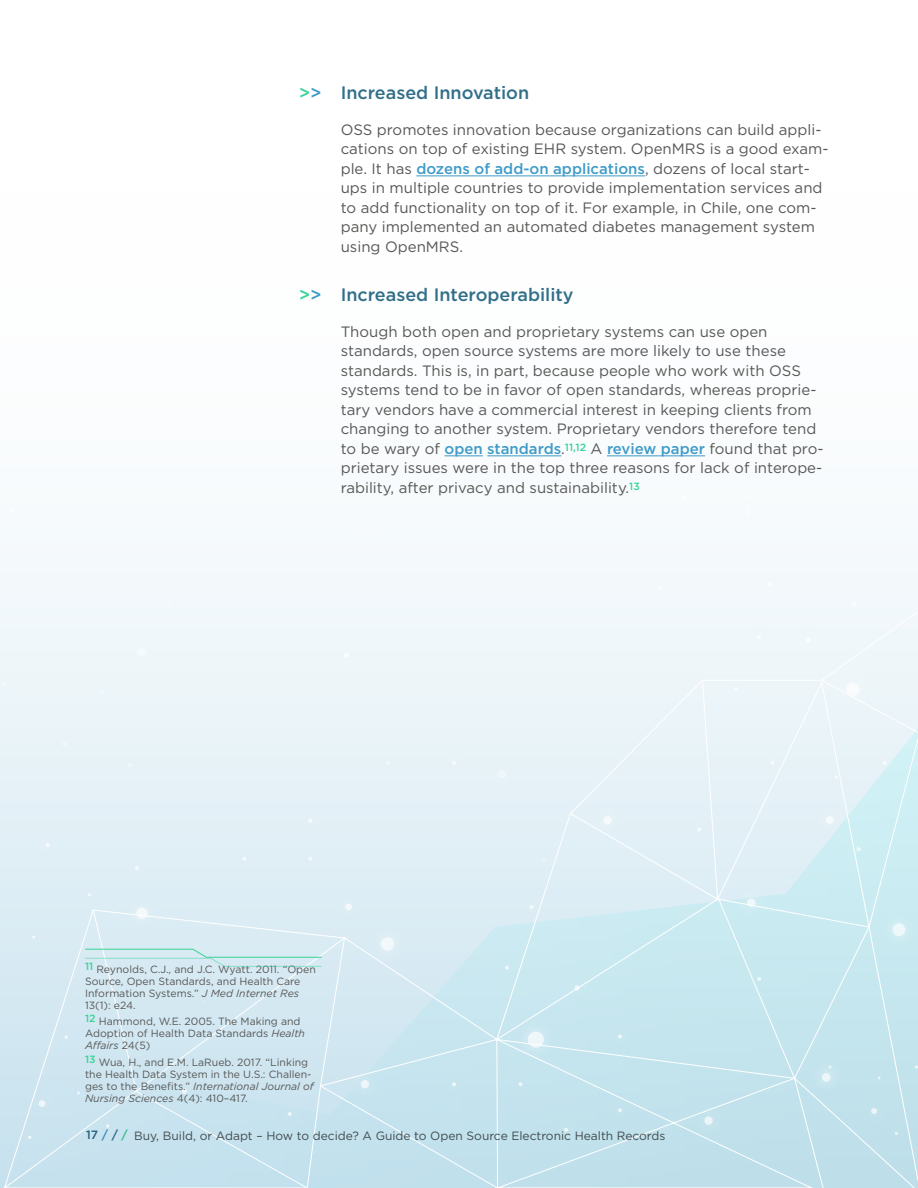
<style>
.page{position:relative;width:918px;height:1188px;background:#fff}
.page>*{position:absolute;margin:0;border:0;box-sizing:border-box;transform-origin:0 0}
.t1{font:500 18px "Gotham";color:#316f88}
.t2{font:500 18px "Gotham";color:#39d398}
.t3{font:15px/19.5px "Gotham";color:#575756}
.t4{font:12px "Gotham";color:#575756}
.t5{font:10.5px/12px "Gotham";color:#575756}
.s1{color:#3f9bc7}
.s2{font-weight:500;color:#3f9bc7}
.s3{font-style:italic}
.s4{font-weight:500;color:#316f88}
.s5{font-weight:500;color:#39d398}
</style>
<div class="page">
<svg style="left:2px;top:609px;width:916px;height:579px;background:#ddedf4"></svg>
<div style="left:496px;top:898px;width:374px;height:181px;background:#c7e8f0"></div>
<svg style="left:92px;top:909px;width:216px;height:279px;background:#cfe6f0"></svg>
<img style="left:342px;top:1061px;width:46px;height:47px">
<div style="left:361px;top:1080px;width:8px;height:8px;background:#edf6f9;border-radius:50%"></div>
<div style="left:362px;top:919px;width:51px;height:51px;background:#daebf4"></div>
<div style="left:381px;top:937px;width:13px;height:14px;background:#f3f9fb;border-radius:50%"></div>
<img style="left:509px;top:1013px;width:54px;height:54px">
<div style="left:528px;top:1032px;width:16px;height:16px;background:#edf7f9;border-radius:50%"></div>
<div style="left:118px;top:889px;width:49px;height:49px;background:#dcedf4"></div>
<div style="left:136px;top:908px;width:12px;height:11px;background:#f4f9fb;border-radius:50%"></div>
<div style="left:686px;top:1098px;width:46px;height:46px;background:#c1e2ec"></div>
<svg style="left:704px;top:1116px;width:9px;height:9px"></svg>
<img style="left:803px;top:1055px;width:7px;height:22px">
<img style="left:874px;top:928px;width:44px;height:27px">
<div style="left:892px;top:923px;width:13px;height:13px;background:#eef8fa;border-radius:50%"></div>
<img style="left:728px;top:880px;width:47px;height:46px">
<div style="left:747px;top:899px;width:8px;height:8px;background:#eff9fb;border-radius:50%"></div>
<div style="left:715px;top:669px;width:42px;height:41px;background:#edf5f9"></div>
<svg style="left:734px;top:687px;width:4px;height:4px"></svg>
<img style="left:827px;top:664px;width:52px;height:15px">
<div style="left:163px;top:1070px;width:43px;height:43px;background:#cbe5f0"></div>
<svg style="left:182px;top:1088px;width:5px;height:6px"></svg>
<div style="left:119px;top:629px;width:46px;height:47px;background:#eff6fa"></div>
<div style="left:137px;top:648px;width:9px;height:8px;background:#f5fafc;border-radius:50%"></div>
<div style="left:325px;top:634px;width:43px;height:43px;background:#eff6fa"></div>
<svg style="left:344px;top:653px;width:5px;height:4px"></svg>
<div style="left:479px;top:751px;width:46px;height:46px;background:#e6f2f7"></div>
<div style="left:498px;top:770px;width:8px;height:8px;background:#eef6fa;border-radius:50%"></div>
<div style="left:327px;top:885px;width:44px;height:44px;background:#ddedf4"></div>
<div style="left:345px;top:904px;width:7px;height:6px;background:#f4f9fb;border-radius:50%"></div>
<div style="left:224px;top:838px;width:41px;height:42px;background:#e0eef5"></div>
<svg style="left:242px;top:857px;width:4px;height:4px"></svg>
<div style="left:290px;top:841px;width:41px;height:39px;background:#e0eef5"></div>
<svg style="left:308px;top:857px;width:4px;height:4px"></svg>
<div style="left:290px;top:800px;width:41px;height:41px;background:#e3f0f6"></div>
<svg style="left:308px;top:818px;width:4px;height:4px"></svg>
<div style="left:433px;top:742px;width:42px;height:42px;background:#e7f2f7"></div>
<svg style="left:452px;top:761px;width:4px;height:4px"></svg>
<div style="left:752px;top:742px;width:42px;height:42px;background:#e7f2f8"></div>
<svg style="left:770px;top:761px;width:4px;height:4px"></svg>
<img style="left:807px;top:798px;width:14px;height:45px">
<div style="left:599px;top:1090px;width:42px;height:41px;background:#c2e2ec"></div>
<svg style="left:618px;top:1108px;width:4px;height:4px"></svg>
<img style="left:719px;top:809px;width:1px;height:42px">
<div style="left:569px;top:680px;width:150px;height:221px;background:#e5f1f7"></div>
<div style="left:599px;top:1016px;width:42px;height:41px;background:#c6e5ee"></div>
<svg style="left:618px;top:1035px;width:4px;height:4px"></svg>
<div style="left:556px;top:967px;width:42px;height:43px;background:#c9e8f0"></div>
<svg style="left:574px;top:985px;width:6px;height:5px"></svg>
<div style="left:787px;top:619px;width:43px;height:43px;background:#f0f7fa"></div>
<svg style="left:806px;top:638px;width:5px;height:5px"></svg>
<div style="left:367px;top:742px;width:41px;height:42px;background:#e7f2f7"></div>
<svg style="left:386px;top:761px;width:4px;height:4px"></svg>
<div style="left:500px;top:1064px;width:42px;height:41px;background:#c4e3ee"></div>
<svg style="left:519px;top:1082px;width:4px;height:4px"></svg>
<div style="left:545px;top:1109px;width:42px;height:42px;background:#c1e1ec"></div>
<svg style="left:564px;top:1128px;width:4px;height:4px"></svg>
<div style="left:433px;top:1064px;width:42px;height:41px;background:#c5e4ee"></div>
<svg style="left:452px;top:1082px;width:4px;height:4px"></svg>
<img style="left:816px;top:757px;width:5px;height:41px">
<svg style="left:821px;top:679px;width:97px;height:249px;background:#d9f0f5"></svg>
<div style="left:739px;top:616px;width:41px;height:42px;background:#f0f7fa"></div>
<svg style="left:757px;top:635px;width:4px;height:4px"></svg>
<div style="left:739px;top:958px;width:41px;height:42px;background:#c7e8ef"></div>
<svg style="left:757px;top:977px;width:4px;height:4px"></svg>
<img style="left:511px;top:886px;width:42px;height:42px">
<svg style="left:530px;top:905px;width:4px;height:4px"></svg>
<div style="left:184px;top:982px;width:39px;height:39px;background:#d4e8f2"></div>
<div style="left:523px;top:840px;width:42px;height:42px;background:#e0eef5"></div>
<svg style="left:542px;top:859px;width:4px;height:4px"></svg>
<div style="left:486px;top:947px;width:42px;height:42px;background:#cbe9f1"></div>
<svg style="left:505px;top:966px;width:4px;height:4px"></svg>
<div style="left:269px;top:1093px;width:42px;height:42px;background:#c6e3ee"></div>
<svg style="left:288px;top:1112px;width:4px;height:4px"></svg>
<div style="left:46px;top:1017px;width:41px;height:41px;background:#d1e7f1"></div>
<svg style="left:64px;top:1035px;width:4px;height:4px"></svg>
<img style="left:9px;top:1117px;width:42px;height:41px">
<svg style="left:28px;top:1135px;width:4px;height:4px"></svg>
<div style="left:20px;top:1082px;width:45px;height:44px;background:#cce4f0"></div>
<svg style="left:38px;top:1100px;width:8px;height:7px"></svg>
<div style="left:87px;top:1106px;width:42px;height:41px;background:#c9e3ef"></div>
<svg style="left:106px;top:1124px;width:4px;height:4px"></svg>
<div style="left:58px;top:1073px;width:41px;height:40px;background:#cde5f0"></div>
<svg style="left:77px;top:1091px;width:3px;height:4px"></svg>
<img style="left:810px;top:1047px;width:41px;height:30px">
<img style="left:915px;top:1113px;width:2px;height:41px">
<img style="left:896px;top:1047px;width:22px;height:41px">
<img style="left:859px;top:1058px;width:40px;height:19px">
<div style="left:794px;top:1077px;width:121px;height:111px;background:#c0e0eb"></div>
<div style="left:374px;top:585px;width:42px;height:42px;background:#f2f8fb"></div>
<svg style="left:393px;top:604px;width:4px;height:4px"></svg>
<div style="left:43px;top:722px;width:43px;height:43px;background:#e8f3f8"></div>
<svg style="left:62px;top:741px;width:5px;height:5px"></svg>
<div style="left:834px;top:583px;width:42px;height:42px;background:#f2f8fb"></div>
<svg style="left:852px;top:601px;width:5px;height:5px"></svg>
<div style="left:27px;top:824px;width:42px;height:42px;background:#e1eff6"></div>
<svg style="left:45px;top:843px;width:5px;height:4px"></svg>
<div style="left:98px;top:1014px;width:42px;height:42px;background:#d2e7f1"></div>
<svg style="left:116px;top:1032px;width:5px;height:5px"></svg>
<div style="left:13px;top:917px;width:41px;height:40px;background:#daebf4"></div>
<svg style="left:32px;top:935px;width:3px;height:4px"></svg>
<div style="left:116px;top:847px;width:42px;height:42px;background:#dfeef5"></div>
<svg style="left:135px;top:866px;width:4px;height:4px"></svg>
<div style="left:69px;top:874px;width:41px;height:42px;background:#ddedf5"></div>
<svg style="left:88px;top:893px;width:4px;height:4px"></svg>
<img style="left:0;top:664px;width:25px;height:42px">
<svg style="left:1px;top:683px;width:5px;height:4px"></svg>
<div style="left:109px;top:744px;width:42px;height:42px;background:#e7f2f7"></div>
<svg style="left:128px;top:763px;width:4px;height:4px"></svg>
<div style="left:150px;top:584px;width:41px;height:42px;background:#f2f8fb"></div>
<svg style="left:168px;top:603px;width:4px;height:4px"></svg>
<div style="left:82px;top:671px;width:41px;height:42px;background:#ecf5f9"></div>
<svg style="left:100px;top:690px;width:4px;height:4px"></svg>
<hr style="left:416px;top:176px;width:229px;height:1px;background:#3f9bc7">
<hr style="left:445px;top:456px;width:38px;height:1px;background:#3f9bc7">
<hr style="left:487px;top:456px;width:74px;height:1px;background:#3f9bc7">
<hr style="left:607px;top:456px;width:98px;height:1px;background:#3f9bc7">
<svg style="left:84px;top:948px;width:238px;height:19px;background:#cbe8eb"></svg>
<p class="t2" style="left:299px;top:81px;width:24px">&gt;<span class="s1">&gt;</span></p>
<p class="t2" style="left:299px;top:283px;width:24px">&gt;<span class="s1">&gt;</span></p>
<p class="t1" style="left:341px;top:81px;width:190px">Increased Innovation</p>
<p class="t3" style="left:341px;top:120px;width:489px">OSS promotes innovation because organizations can build appli&shy;cations on top of existing EHR system. OpenMRS is a good exam&shy;ple. It has <span class="s2">dozens of add-on applications</span>, dozens of local start&shy;ups in multiple countries to provide implementation services and to add functionality on top of it. For example, in Chile, one com&shy;pany implemented an automated diabetes management system using OpenMRS.</p>
<p class="t1" style="left:341px;top:283px;width:234px">Increased Interoperability</p>
<p class="t3" style="left:341px;top:321px;width:484px">Though both open and proprietary systems can use open standards, open source systems are more likely to use these standards. This is, in part, because people who work with OSS systems tend to be in favor of open standards, whereas proprie&shy;tary vendors have a commercial interest in keeping clients from changing to another system. Proprietary vendors therefore tend to be wary of <span class="s2">open standards</span>.<sup>11,12</sup> A <span class="s2">review paper</span> found that pro&shy;prietary issues were in the top three reasons for lack of interope&shy;rability, after privacy and sustainability.<sup>13</sup></p>
<p class="t5" style="left:85px;top:963px;width:232px"><sup>11</sup> Reynolds, C.J., and J.C. Wyatt. 2011. “Open Source, Open Standards, and Health Care Information Systems.” <span class="s3">J Med Internet Res </span>13(1): e24.</p>
<p class="t5" style="left:85px;top:1015px;width:222px"><sup>12</sup> Hammond, W.E. 2005. The Making and<br>Adoption of Health Data Standards <span class="s3">Health<br>Affairs</span> 24(5)</p>
<p class="t5" style="left:85px;top:1056px;width:230px"><sup>13</sup> Wua, H., and E.M. LaRueb. 2017. “Linking the Health Data System in the U.S.: Challen&shy;ges to the Benefits.” <span class="s3">International Journal of Nursing Sciences</span> 4(4): 410–417.</p>
<p class="t4" style="left:86px;top:1128px;width:581px"><span class="s4">17</span> <span class="s2">/</span> <span class="s4">/</span> <span class="s5">/</span> Buy, Build, or Adapt – How to decide? A Guide to Open Source Electronic Health Records</p>
</div>
